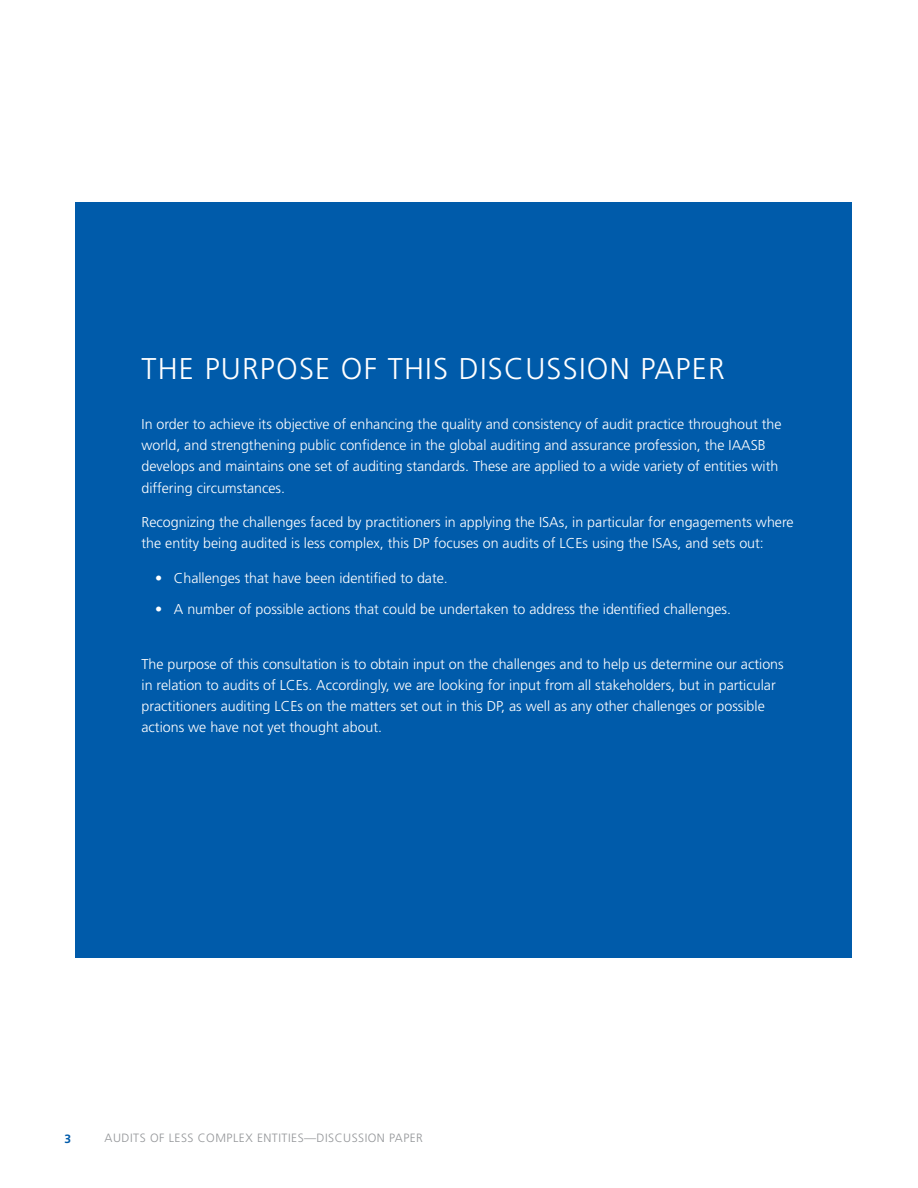
<style>
.page{position:relative;width:918px;height:1188px;background:#fff}
.page>*{position:absolute;margin:0;border:0;box-sizing:border-box;transform-origin:0 0}
.t1{font:300 30px "Frutiger LT Std";letter-spacing:.04em;color:#fff}
.t2{font:300 14.25px/21px "Frutiger LT Std";color:#fff}
.t3{font:300 12px "Frutiger LT Std";letter-spacing:.04em;color:#939598}
.t4{font:700 12px "Frutiger LT Std";color:#005baa}
</style>
<div class="page">
<div style="left:75px;top:202px;width:777px;height:756px;background:#005baa"></div>
<h1 class="t1" style="left:142px;top:351px;width:585px">THE PURPOSE OF THIS DISCUSSION PAPER</h1>
<p class="t2" style="left:142px;top:414px;width:642px">In order to achieve its objective of enhancing the quality and consistency of audit practice throughout the world, and strengthening public confidence in the global auditing and assurance profession, the IAASB develops and maintains one set of auditing standards. These are applied to a wide variety of entities with differing circumstances.</p>
<p class="t2" style="left:142px;top:512px;width:654px">Recognizing the challenges faced by practitioners in applying the ISAs, in particular for engagements where the entity being audited is less complex, this DP focuses on audits of LCEs using the ISAs, and sets out:</p>
<p class="t2" style="left:155px;top:567px;width:294px">• Challenges that have been identified to date.</p>
<p class="t2" style="left:155px;top:599px;width:578px">• A number of possible actions that could be undertaken to address the identified challenges.</p>
<p class="t2" style="left:142px;top:654px;width:644px">The purpose of this consultation is to obtain input on the challenges and to help us determine our actions in relation to audits of LCEs. Accordingly, we are looking for input from all stakeholders, but in particular practitioners auditing LCEs on the matters set out in this DP, as well as any other challenges or possible actions we have not yet thought about.</p>
<p class="t4" style="left:65px;top:1131px;width:8px">3</p>
<p class="t3" style="left:105px;top:1131px;width:320px">AUDITS OF LESS COMPLEX ENTITIES—DISCUSSION PAPER</p>
</div>
